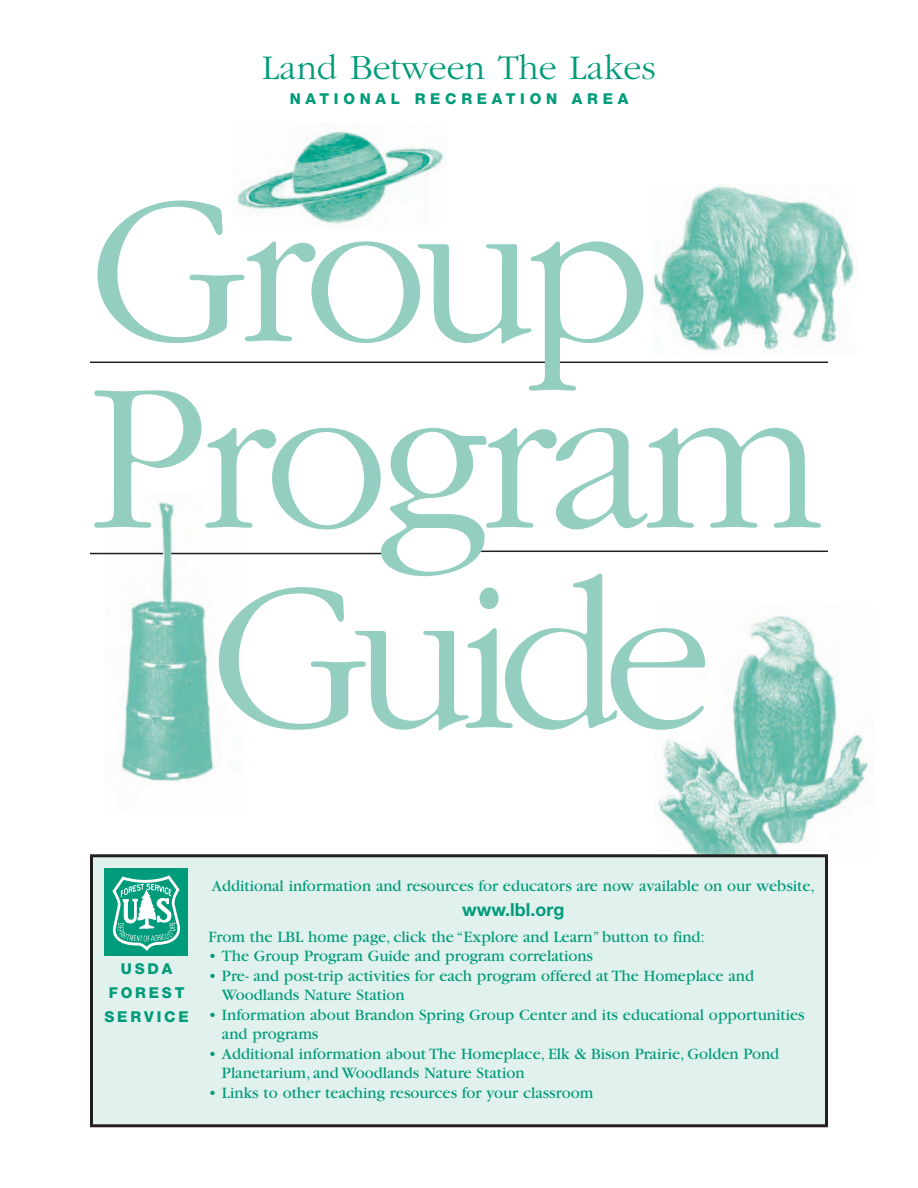
<style>
.page{position:relative;width:918px;height:1188px;background:#fff}
.page>*{position:absolute;margin:0;border:0;box-sizing:border-box;transform-origin:0 0}
.t1{font:300 219.15px "Garamond";letter-spacing:-.05em;color:#93cec1}
.t2{font:300 36px "Garamond";color:#009b7a}
.t3{font:700 18px "Helvetica Neue";color:#009b7a}
.t4{font:16.5px/19.5px "Garamond";color:#009b7a}
.t5{font:800 15px "Helvetica Neue";letter-spacing:.315em;color:#009b7a}
.t6{font:800 15px/24px "Helvetica Neue";letter-spacing:.19em;color:#009b7a;text-align:center}
</style>
<div class="page">
<img style="left:652px;top:184px;width:202px;height:169px">
<img style="left:237px;top:124px;width:210px;height:100px">
<img style="left:655px;top:615px;width:213px;height:239px">
<img style="left:106px;top:502px;width:136px;height:281px">
<hr style="left:478px;top:551px;width:350px;height:1px;background:#231f20">
<hr style="left:90px;top:362px;width:738px;height:1px;background:#231f20">
<div style="left:92px;top:856px;width:734px;height:270px;background:#e1f1ed"></div>
<div style="left:90px;top:854px;width:738px;height:273px;border:3px solid #231f20"></div>
<div style="left:104px;top:869px;width:84px;height:87px;background:#009b7a"></div>
<svg style="left:112px;top:875px;width:69px;height:76px"></svg>
<hr style="left:90px;top:553px;width:73px;height:1px;background:#231f20">
<hr style="left:171px;top:553px;width:214px;height:1px;background:#231f20">
<h2 class="t2" style="left:262px;top:45px;width:395px">Land Between The Lakes</h2>
<p class="t5" style="left:290px;top:93px;width:340px">NATIONAL RECREATION AREA</p>
<h1 class="t1" style="left:89px;top:137px;width:564px">Group</h1>
<h1 class="t1" style="left:89px;top:323px;width:735px">Program</h1>
<h1 class="t1" style="left:210px;top:523px;width:504px">Guide</h1>
<p class="t6" style="left:104px;top:958px;width:86px">USDA<br>FOREST<br>SERVICE</p>
<p class="t4" style="left:212px;top:877px;width:605px">Additional information and resources for educators are now available on our website,</p>
<p class="t3" style="left:462px;top:903px;width:104px">www.lbl.org</p>
<p class="t4" style="left:208px;top:928px;width:498px">From the LBL home page, click the “Explore and Learn” button to find:</p>
<p class="t4" style="left:208px;top:948px;width:386px">• The Group Program Guide and program correlations</p>
<p class="t4" style="left:222px;top:967px;width:534px;text-indent:-13px">• Pre- and post-trip activities for each program offered at The Homeplace and<br>Woodlands Nature Station</p>
<p class="t4" style="left:222px;top:1006px;width:584px;text-indent:-13px">• Information about Brandon Spring Group Center and its educational opportunities and programs</p>
<p class="t4" style="left:222px;top:1045px;width:559px;text-indent:-13px">• Additional information about The Homeplace, Elk &amp; Bison Prairie, Golden Pond<br>Planetarium, and Woodlands Nature Station</p>
<p class="t4" style="left:208px;top:1084px;width:386px">• Links to other teaching resources for your classroom</p>
</div>
